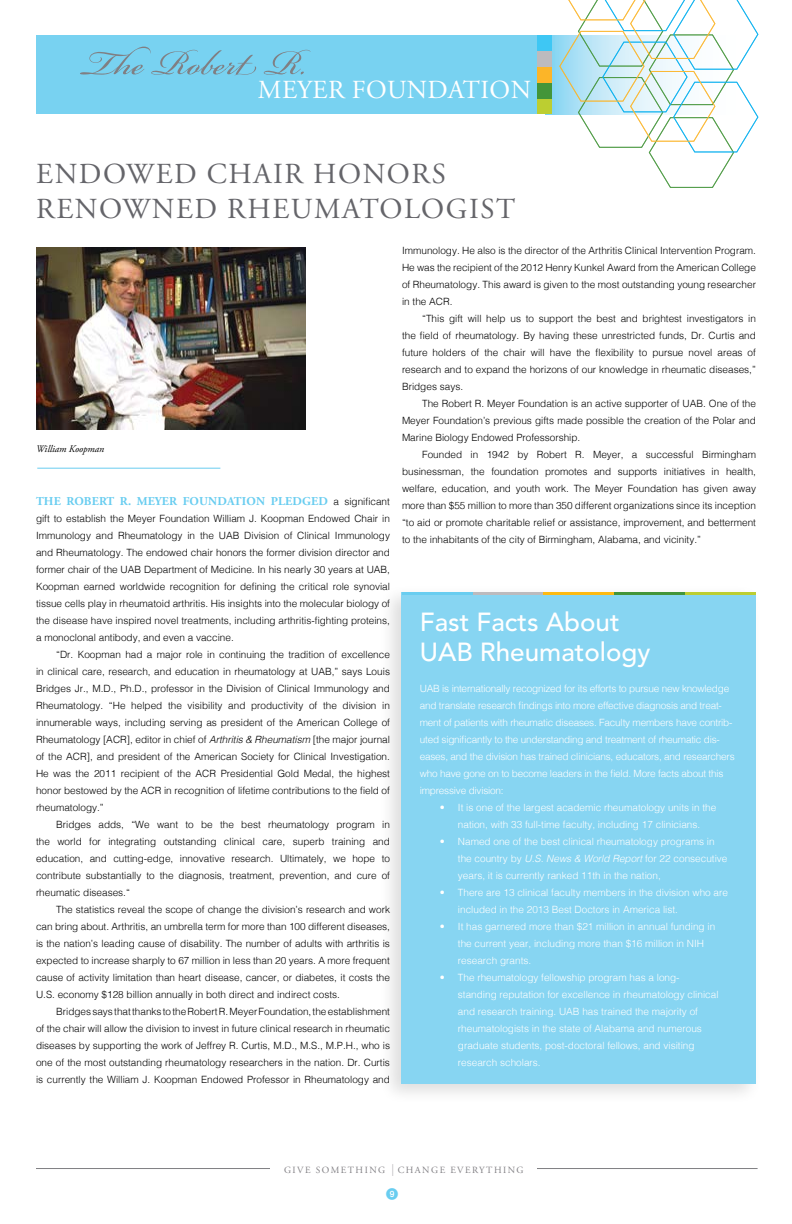
<style>
.page{position:relative;width:792px;height:1224px;background:#fff}
.page>*{position:absolute;margin:0;border:0;box-sizing:border-box;transform-origin:0 0}
.t1{font:54px "Bickham Script Pro";color:#807f83}
.t2{font:29px/35px "Adobe Garamond Pro";letter-spacing:.055em;color:#65656a}
.t3{font:500 26px/30px "Avenir LT Std";color:#fff}
.t4{font:26px "Adobe Garamond Pro";letter-spacing:.015em;color:#fff}
.t5{font:700 12px "Adobe Garamond Pro";letter-spacing:.015em;color:#69cdf0}
.t6{font:12px "European Pi One";color:#69cdf0}
.t7{font:300 10px/17px "Helvetica";color:#000;text-align:justify}
.t8{font:300 10px/17px "Helvetica";color:#fff}
.t9{font:300 10px/17px "Helvetica";letter-spacing:-.02em;color:#fff}
.t10{font:italic 10px "Adobe Garamond Pro";letter-spacing:-.005em;color:#000}
.t11{font:9.5px "Adobe Garamond Pro";letter-spacing:.155em;color:#807f83}
.s1{font-family:"Helvetica";font-weight:300;font-size:10px;color:#000}
.s2{font-style:italic}
.s3{font-size:11.8px}
</style>
<div class="page">
<div style="left:546px;top:35px;width:210px;height:79px;background:#89d6f3"></div>
<div style="left:36px;top:35px;width:507px;height:79px;background:#78d2f1"></div>
<hr style="left:36px;top:1168px;width:722px;height:1px;background:#807f83">
<div style="left:271px;top:1164px;width:266px;height:22px;background:#fff"></div>
<svg style="left:560px;top:0;width:198px;height:188px"></svg>
<div style="left:538px;top:98px;width:14px;height:16px;background:#bcce31"></div>
<div style="left:538px;top:67px;width:14px;height:16px;background:#fcb528"></div>
<div style="left:538px;top:51px;width:14px;height:16px;background:#bcbbbe"></div>
<div style="left:538px;top:35px;width:14px;height:16px;background:#3ec7f4"></div>
<div style="left:538px;top:83px;width:14px;height:15px;background:#439539"></div>
<div style="left:379px;top:583px;width:384px;height:522px;background:#000;opacity:.14"></div>
<div style="left:402px;top:593px;width:354px;height:491px;background:#87d5f2"></div>
<hr style="left:685px;top:592px;width:71px;height:2px;background:#bcce31">
<hr style="left:543px;top:592px;width:71px;height:2px;background:#fdba12">
<hr style="left:472px;top:592px;width:71px;height:2px;background:#bcbbbe">
<hr style="left:402px;top:592px;width:71px;height:2px;background:#69cdf0">
<hr style="left:614px;top:592px;width:71px;height:2px;background:#439539">
<hr style="left:37px;top:468px;width:183px;height:1px;background:#69cdf0">
<img style="left:36px;top:247px;width:270px;height:183px">
<h1 class="t1" style="left:82px;top:24px;width:226px">The Robert R.</h1>
<h3 class="t4" style="left:258px;top:74px;width:275px">MEYER FOUNDATION</h3>
<h2 class="t2" style="left:36px;top:157px;width:481px">ENDOWED CHAIR HONORS<br>RENOWNED RHEUMATOLOGIST</h2>
<p class="t10" style="left:36px;top:443px;width:70px">William Koopman</p>
<p class="t5" style="left:36px;top:494px;width:355px">THE ROBERT R. MEYER FOUNDATION PLEDGED <span class="s1">a significant</span></p>
<p class="t7" style="left:36px;top:509px;width:356px">gift to establish the Meyer Foundation William J. Koopman Endowed Chair in Immunology and Rheumatology in the UAB Division of Clinical Immunology and Rheumatology. The endowed chair honors the former division director and former chair of the UAB Department of Medicine. In his nearly 30 years at UAB, Koopman earned worldwide recognition for defining the critical role synovial tissue cells play in rheumatoid arthritis. His insights into the molecular biology of the disease have inspired novel treatments, including arthritis-fighting proteins, a monoclonal antibody, and even a vaccine.</p>
<p class="t7" style="left:36px;top:645px;width:356px;text-indent:20px">“Dr. Koopman had a major role in continuing the tradition of excellence in clinical care, research, and education in rheumatology at UAB,” says Louis Bridges Jr., M.D., Ph.D., professor in the Division of Clinical Immunology and Rheumatology. “He helped the visibility and productivity of the division in innumerable ways, including serving as president of the American College of Rheumatology [ACR], editor in chief of <span class="s2">Arthritis &amp; Rheumatism</span> [the major journal of the ACR], and president of the American Society for Clinical Investigation.<br>He was the 2011 recipient of the ACR Presidential Gold Medal, the highest honor bestowed by the ACR in recognition of lifetime contributions to the field of rheumatology.”</p>
<p class="t7" style="left:36px;top:815px;width:356px;text-indent:20px">Bridges adds, “We want to be the best rheumatology program in the world for integrating outstanding clinical care, superb training and education, and cutting-edge, innovative research. Ultimately, we hope to contribute substantially to the diagnosis, treatment, prevention, and cure of rheumatic diseases.“</p>
<p class="t7" style="left:36px;top:900px;width:356px;text-indent:20px">The statistics reveal the scope of change the division’s research and work can bring about. Arthritis, an umbrella term for more than 100 different diseases, is the nation’s leading cause of disability. The number of adults with arthritis is expected to increase sharply to 67 million in less than 20 years. A more frequent cause of activity limitation than heart disease, cancer, or diabetes, it costs the U.S. economy $128 billion annually in both direct and indirect costs.</p>
<p class="t7" style="left:36px;top:1002px;width:356px;text-indent:20px">Bridges says that thanks to the Robert R. Meyer Foundation, the establishment of the chair will allow the division to invest in future clinical research in rheumatic diseases by supporting the work of Jeffrey R. Curtis, M.D., M.S., M.P.H., who is one of the most outstanding rheumatology researchers in the nation. Dr. Curtis is currently the William J. Koopman Endowed Professor in Rheumatology and</p>
<p class="t7" style="left:402px;top:241px;width:356px">Immunology. He also is the director of the Arthritis Clinical Intervention Program.<br>He was the recipient of the 2012 Henry Kunkel Award from the American College of Rheumatology. This award is given to the most outstanding young researcher in the ACR.</p>
<p class="t7" style="left:402px;top:309px;width:356px;text-indent:20px">“This gift will help us to support the best and brightest investigators in the field of rheumatology. By having these unrestricted funds, Dr. Curtis and future holders of the chair will have the flexibility to pursue novel areas of research and to expand the horizons of our knowledge in rheumatic diseases,” Bridges says.</p>
<p class="t7" style="left:402px;top:394px;width:356px;text-indent:20px">The Robert R. Meyer Foundation is an active supporter of UAB. One of the Meyer Foundation’s previous gifts made possible the creation of the Polar and Marine Biology Endowed Professorship.</p>
<p class="t7" style="left:402px;top:445px;width:356px;text-indent:20px">Founded in 1942 by Robert R. Meyer, a successful Birmingham businessman, the foundation promotes and supports initiatives in health, welfare, education, and youth work. The Meyer Foundation has given away more than $55 million to more than 350 different organizations since its inception “to aid or promote charitable relief or assistance, improvement, and betterment to the inhabitants of the city of Birmingham, Alabama, and vicinity.”</p>
<h3 class="t3" style="left:420px;top:607px;width:232px">Fast Facts About<br>UAB Rheumatology</h3>
<p class="t9" style="left:420px;top:679px;width:316px">UAB is internationally recognized for its efforts to pursue new knowledge and translate research findings into more effective diagnosis and treat&shy;ment of patients with rheumatic diseases. Faculty members have contrib&shy;uted significantly to the understanding and treatment of rheumatic dis&shy;eases, and the division has trained clinicians, educators, and researchers who have gone on to become leaders in the field. More facts about this impressive division:</p>
<p class="t8" style="left:440px;top:798px;width:278px;text-align:center">• It is one of the largest academic rheumatology units in the nation, with 33 full-time faculty, including 17 clinicians.</p>
<p class="t8" style="left:458px;top:832px;width:271px;text-indent:-18px">• Named one of the best clinical rheumatology programs in the country by <span class="s2">U.S. News &amp; World Report</span> for 22 consecutive years, it is currently ranked 11th in the nation,</p>
<p class="t8" style="left:458px;top:883px;width:272px;text-indent:-18px">• There are 13 clinical faculty members in the division who are included in the 2013 Best Doctors in America list.</p>
<p class="t8" style="left:458px;top:917px;width:259px;text-indent:-18px">• It has garnered more than $21 million in annual funding in the current year, including more than $16 million in NIH research grants.</p>
<p class="t8" style="left:458px;top:968px;width:262px;text-indent:-18px">• The rheumatology fellowship program has a long&shy;standing reputation for excellence in rheumatology clinical and research training. UAB has trained the majority of rheumatologists in the state of Alabama and numerous graduate students, post-doctoral fellows, and visiting research scholars.</p>
<p class="t11" style="left:284px;top:1164px;width:241px">GIVE SOMETHING <span class="s3">|</span> CHANGE EVERYTHING</p>
<p class="t6" style="left:386px;top:1187px;width:13px">9</p>
</div>
